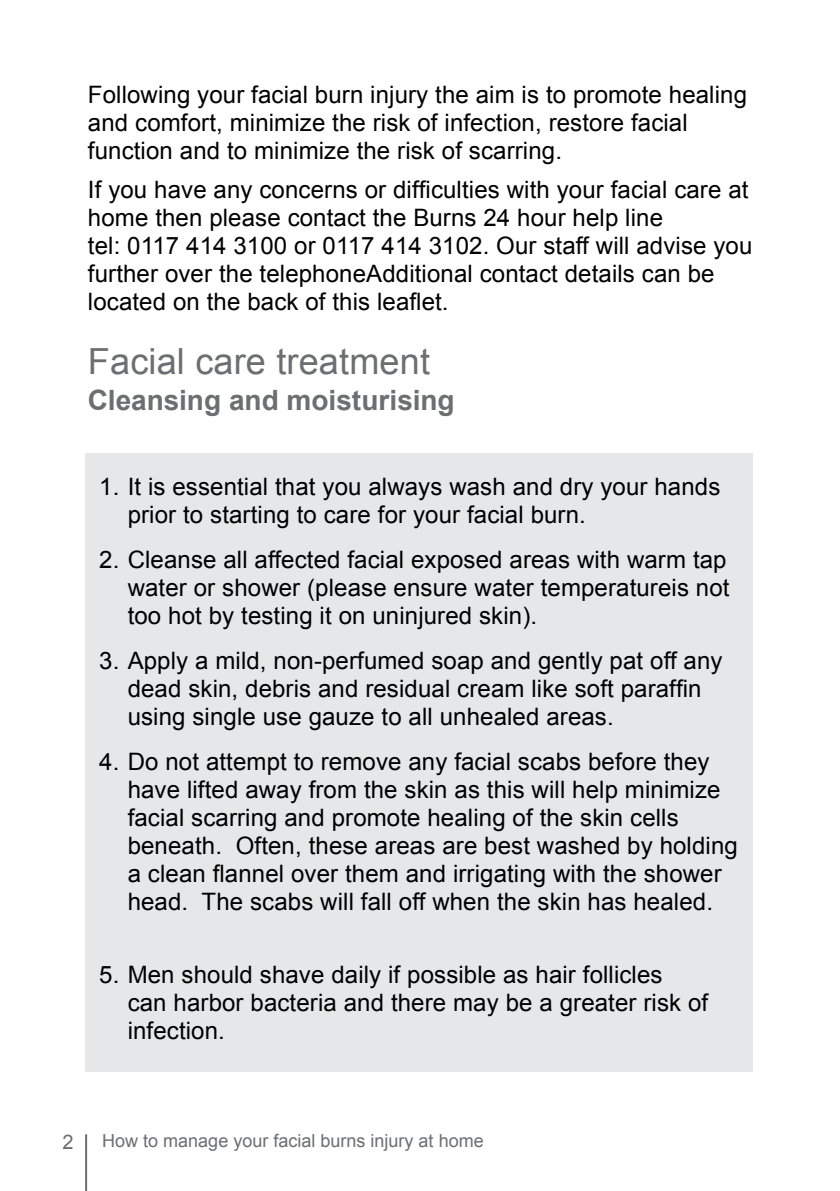
<style>
.page{position:relative;width:840px;height:1191px;background:#fff}
.page>*{position:absolute;margin:0;border:0;box-sizing:border-box;transform-origin:0 0}
.t1{font:36px "Arial";letter-spacing:.005em;color:#6d6e71}
.t2{font:700 28px "Arial";color:#6d6e71}
.t3{font:24px/28px "Arial";letter-spacing:.005em;color:#000}
.t4{font:20px "Arial";color:#6d6e71}
.t5{font:18px "Arial";color:#6d6e71}
</style>
<div class="page">
<div style="left:85px;top:454px;width:667px;height:617px;background:#e6e7e8"></div>
<hr style="left:85px;top:1134px;width:2px;height:57px;background:#6d6e71">
<p class="t3" style="left:88px;top:80px;width:660px">Following your facial burn injury the aim is to promote healing and comfort, minimize the risk of infection, restore facial function and to minimize the risk of scarring.</p>
<p class="t3" style="left:88px;top:176px;width:665px">If you have any concerns or difficulties with your facial care at home then please contact the Burns 24 hour help line<br>tel: 0117 414 3100 or 0117 414 3102. Our staff will advise you further over the telephoneAdditional contact details can be located on the back of this leaflet.</p>
<h1 class="t1" style="left:88px;top:338px;width:343px">Facial care treatment</h1>
<p class="t2" style="left:88px;top:381px;width:368px">Cleansing and moisturising</p>
<p class="t3" style="left:128px;top:472px;width:594px;text-indent:-28px">1. It is essential that you always wash and dry your hands prior to starting to care for your facial burn.</p>
<p class="t3" style="left:128px;top:545px;width:603px;text-indent:-28px">2. Cleanse all affected facial exposed areas with warm tap water or shower (please ensure water temperatureis not too hot by testing it on uninjured skin).</p>
<p class="t3" style="left:128px;top:646px;width:596px;text-indent:-28px">3. Apply a mild, non-perfumed soap and gently pat off any dead skin, debris and residual cream like soft paraffin using single use gauze to all unhealed areas.</p>
<p class="t3" style="left:128px;top:747px;width:611px;text-indent:-28px">4. Do not attempt to remove any facial scabs before they have lifted away from the skin as this will help minimize facial scarring and promote healing of the skin cells beneath. Often, these areas are best washed by holding a clean flannel over them and irrigating with the shower head. The scabs will fall off when the skin has healed.</p>
<p class="t3" style="left:128px;top:960px;width:581px;text-indent:-28px">5. Men should shave daily if possible as hair follicles<br>can harbor bacteria and there may be a greater risk of infection.</p>
<p class="t4" style="left:63px;top:1128px;width:13px">2</p>
<p class="t5" style="left:102px;top:1129px;width:383px">How to manage your facial burns injury at home</p>
</div>
